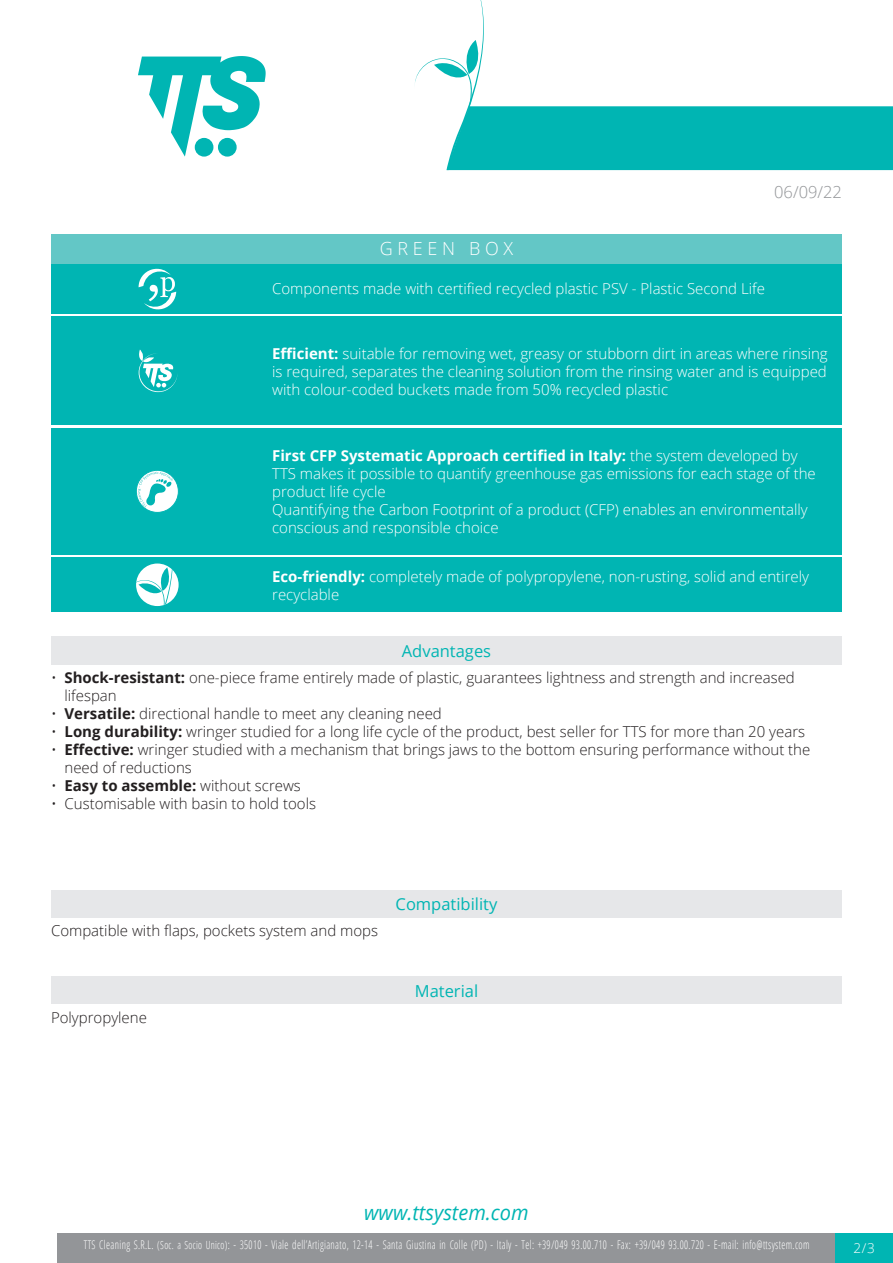
<style>
.page{position:relative;width:893px;height:1263px;background:#fff}
.page>*{position:absolute;margin:0;border:0;box-sizing:border-box;transform-origin:0 0}
.t1{font:italic 20.85px "Open Sans";color:#00b5b3;scale:.96 1}
.Titolo6{font:300 18px "Open Sans";color:#fff}
.Titolo9{font:16.5px "Open Sans";color:#00b5b3}
.Titolo8{font:16.5px "Open Sans";color:#00b5b3}
.t2{font:300 16.5px "Open Sans";color:#939598}
.Titolo16{font:16.5px "Open Sans";color:#00b5b3}
.Compatibilità{font:300 15px/18px "Open Sans";color:#231f20}
.GreenBoxCFP{font:300 15px/18px "Open Sans";color:#fff}
.GreenBoxCam{font:300 15px/18px "Open Sans";color:#fff;text-align:justify}
.GreenBoxLista{font:300 15px/18px "Open Sans";color:#fff}
.GreenBoxPSV{font:300 15px "Open Sans";color:#fff}
.t3{font:700 15px "Open Sans";color:#231f20}
.Materiale{font:300 15px "Open Sans";color:#231f20}
.t4{font:300 13.5px "Open Sans";color:#fff}
.t5{font:300 12px "Open Sans Condensed";letter-spacing:.035em;color:#fff;scale:.85 1}
.s1{font-weight:700}
.s2{font-weight:300}
.s3{font-size:11.25px}
</style>
<div class="page">
<svg style="left:138px;top:56px;width:128px;height:101px"></svg>
<div style="left:57px;top:1233px;width:779px;height:30px;background:#939598"></div>
<div style="left:836px;top:1233px;width:57px;height:30px;background:#00b5b3"></div>
<svg style="left:415px;top:0;width:478px;height:170px"></svg>
<div style="left:51px;top:234px;width:791px;height:30px;background:#63c7c6"></div>
<div style="left:51px;top:264px;width:213px;height:49px;background:#00b5b3"></div>
<svg style="left:138px;top:268px;width:38px;height:42px"></svg>
<div style="left:264px;top:264px;width:578px;height:49px;background:#00b5b3"></div>
<div style="left:51px;top:317px;width:213px;height:108px;background:#00b5b3"></div>
<svg style="left:138px;top:350px;width:40px;height:42px"></svg>
<div style="left:264px;top:317px;width:578px;height:108px;background:#00b5b3"></div>
<div style="left:51px;top:428px;width:213px;height:126px;background:#00b5b3"></div>
<svg style="left:136px;top:470px;width:42px;height:42px"></svg>
<div style="left:136px;top:470px;width:43px;height:43px;border:1px solid #00b5b3;border-radius:50%"></div>
<svg style="left:138px;top:472px;width:35px;height:36px"></svg>
<div style="left:264px;top:428px;width:578px;height:126px;background:#00b5b3"></div>
<div style="left:51px;top:558px;width:213px;height:54px;background:#00b5b3"></div>
<svg style="left:136px;top:563px;width:43px;height:43px"></svg>
<div style="left:264px;top:558px;width:578px;height:54px;background:#00b5b3"></div>
<div style="left:51px;top:636px;width:791px;height:28px;background:#e6e7e9"></div>
<div style="left:51px;top:890px;width:791px;height:28px;background:#e6e7e9"></div>
<div style="left:51px;top:976px;width:791px;height:28px;background:#e6e7e9"></div>
<p class="t2" style="left:774px;top:180px;width:69px">06/09/22</p>
<p class="Titolo6" style="left:380px;top:236px;width:135px">G R E E N B O X</p>
<p class="GreenBoxPSV" style="left:272px;top:279px;width:494px">Components made with certified recycled plastic PSV - Plastic Second Life</p>
<p class="GreenBoxCam" style="left:272px;top:344px;width:557px"><span class="s1">Efficient:</span> suitable for removing wet, greasy or stubborn dirt in areas where rinsing is required, separates the cleaning solution from the rinsing water and is equipped with colour-coded buckets made from 50% recycled plastic</p>
<p class="GreenBoxCFP" style="left:272px;top:446px;width:545px"><span class="s1">First CFP Systematic Approach certified in Italy:</span> the system developed by<br>TTS makes it possible to quantify greenhouse gas emissions for each stage of the product life cycle</p>
<p class="GreenBoxCFP" style="left:272px;top:500px;width:537px">Quantifying the Carbon Footprint of a product (CFP) enables an environmentally conscious and responsible choice</p>
<p class="GreenBoxLista" style="left:272px;top:567px;width:538px"><span class="s1">Eco-friendly:</span> completely made of polypropylene, non-rusting, solid and entirely recyclable</p>
<p class="Titolo8" style="left:402px;top:639px;width:91px">Advantages</p>
<p class="Compatibilità" style="left:65px;top:668px;width:732px;text-indent:-14px">• <span class="s1">Shock-resistant:</span> one-piece frame entirely made of plastic, guarantees lightness and strength and increased lifespan</p>
<p class="Compatibilità" style="left:51px;top:704px;width:392px">• <span class="s1">Versatile:</span> directional handle to meet any cleaning need</p>
<p class="Compatibilità" style="left:51px;top:722px;width:756px">• <span class="s1">Long durability:</span> wringer studied for a long life cycle of the product, best seller for TTS for more than 20 years</p>
<p class="Compatibilità" style="left:65px;top:740px;width:747px;text-indent:-14px">• <span class="s1">Effective:</span> wringer studied with a mechanism that brings jaws to the bottom ensuring performance without the need of reductions</p>
<p class="t3" style="left:51px;top:775px;width:251px"><span class="s2">•</span> Easy to assemble: <span class="s2">without screws</span></p>
<p class="Compatibilità" style="left:51px;top:794px;width:267px">• Customisable with basin to hold tools</p>
<p class="Compatibilità" style="left:51px;top:921px;width:329px">Compatible with flaps, pockets system and mops</p>
<p class="Materiale" style="left:51px;top:1007px;width:97px">Polypropylene</p>
<p class="Titolo9" style="left:396px;top:893px;width:103px">Compatibility</p>
<p class="Titolo16" style="left:415px;top:979px;width:65px">Material</p>
<h1 class="t1" style="left:364px;top:1198px;width:173px">www.ttsystem.com</h1>
<p class="t5" style="left:84px;top:1236px;width:855px">TTS Cleaning S.R.L. <span class="s3">(Soc. a Socio Unico)</span>: - 35010 - Viale dell’Artigianato, 12-14 - Santa Giustina in Colle (PD) - Italy - Tel: +39/049 93.00.710 - Fax: +39/049 93.00.720 - E-mail: info@ttsystem.com</p>
<p class="t4" style="left:854px;top:1239px;width:23px">2/3</p>
</div>
